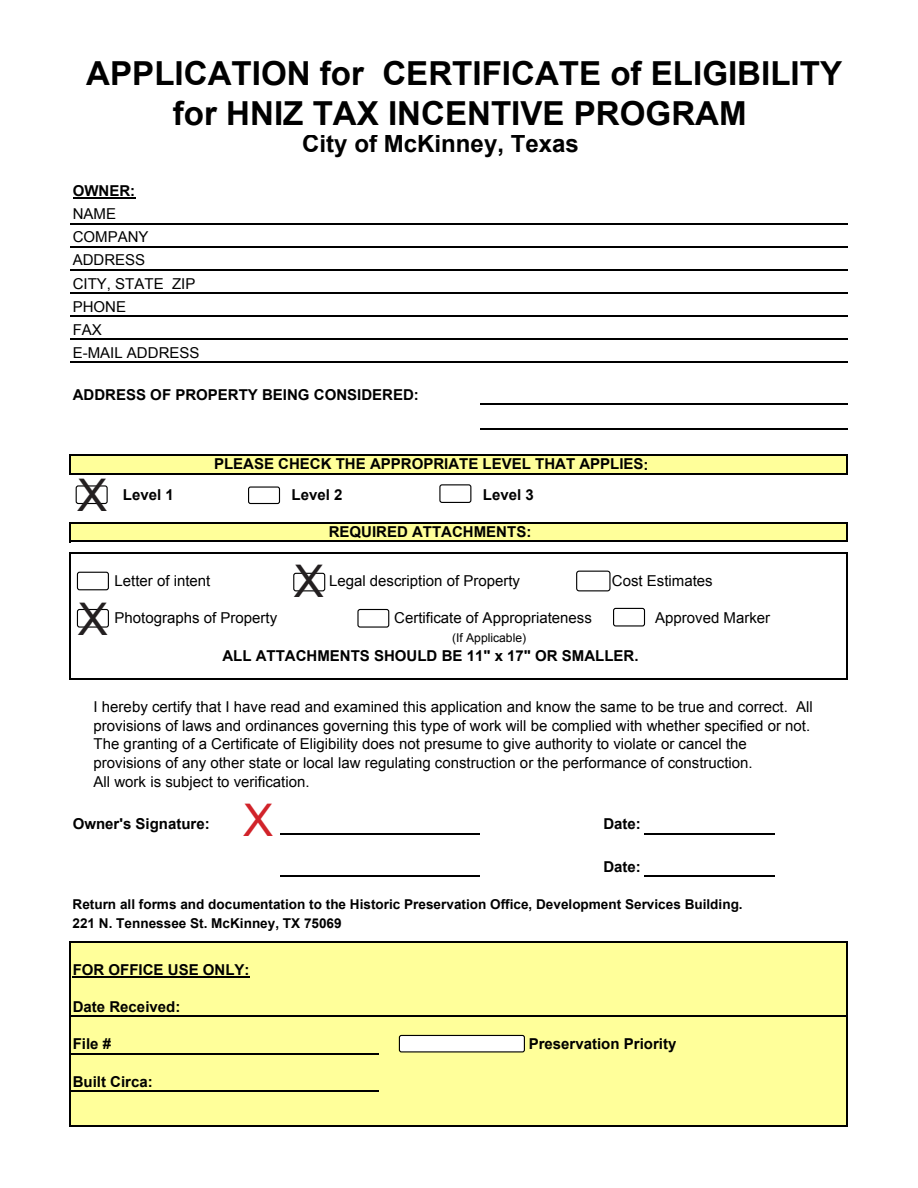
<style>
.page{position:relative;width:918px;height:1188px;background:#fff}
.page>*{position:absolute;margin:0;border:0;box-sizing:border-box;transform-origin:0 0}
.Body_Text{font:45px "Arial";color:#231f20}
.Body_Text-2{font:45px "Arial";color:#d1232a}
.t1{font:700 33.15px/40.3px "Arial";color:#000;text-align:center}
.t2{font:700 24px "Arial";color:#000}
.t3{font:15px/23.1px "Arial";color:#000}
.t4{font:700 15px "Arial";color:#000}
.t5{font:700 13.5px/18.6px "Arial";color:#000}
.t6{font:12.15px "Arial";color:#000}
.s1{font-weight:700}
</style>
<div class="page">
<div style="left:70px;top:455px;width:777px;height:19px;background:#ffff9a"></div>
<div style="left:70px;top:523px;width:777px;height:19px;background:#ffff9a"></div>
<div style="left:70px;top:942px;width:777px;height:184px;background:#ffff9a"></div>
<hr style="left:73px;top:198px;width:63px;height:1px;background:#000">
<hr style="left:73px;top:976px;width:177px;height:2px;background:#000">
<hr style="left:69px;top:454px;width:2px;height:21px;background:#000">
<svg style="left:847px;top:456px;width:1px;height:17px"></svg>
<hr style="left:69px;top:522px;width:2px;height:20px;background:#000">
<svg style="left:847px;top:524px;width:1px;height:17px"></svg>
<hr style="left:280px;top:833px;width:200px;height:1px;background:#000">
<hr style="left:280px;top:876px;width:200px;height:1px;background:#000">
<hr style="left:69px;top:553px;width:2px;height:127px;background:#000">
<hr style="left:847px;top:554px;width:1px;height:126px;background:#000">
<hr style="left:69px;top:941px;width:2px;height:186px;background:#000">
<hr style="left:847px;top:943px;width:1px;height:184px;background:#000">
<hr style="left:70px;top:223px;width:777px;height:1px;background:#000">
<hr style="left:70px;top:246px;width:777px;height:1px;background:#000">
<hr style="left:70px;top:269px;width:777px;height:2px;background:#000">
<hr style="left:70px;top:292px;width:777px;height:2px;background:#000">
<hr style="left:70px;top:315px;width:777px;height:2px;background:#000">
<hr style="left:70px;top:339px;width:777px;height:1px;background:#000">
<hr style="left:70px;top:362px;width:777px;height:1px;background:#000">
<hr style="left:480px;top:403px;width:367px;height:2px;background:#000">
<hr style="left:480px;top:428px;width:367px;height:2px;background:#000">
<hr style="left:71px;top:454px;width:777px;height:2px;background:#000">
<hr style="left:71px;top:473px;width:777px;height:2px;background:#000">
<hr style="left:71px;top:522px;width:777px;height:2px;background:#000">
<hr style="left:71px;top:541px;width:777px;height:1px;background:#000">
<hr style="left:71px;top:553px;width:777px;height:1px;background:#000">
<hr style="left:71px;top:678px;width:777px;height:2px;background:#000">
<hr style="left:644px;top:833px;width:131px;height:1px;background:#000">
<hr style="left:644px;top:876px;width:131px;height:1px;background:#000">
<hr style="left:71px;top:941px;width:777px;height:2px;background:#000">
<hr style="left:71px;top:1016px;width:777px;height:1px;background:#000">
<hr style="left:71px;top:1053px;width:308px;height:1px;background:#000">
<hr style="left:71px;top:1090px;width:308px;height:2px;background:#000">
<hr style="left:71px;top:1125px;width:777px;height:2px;background:#000">
<div style="left:76px;top:485px;width:32px;height:19px;border:1px solid #000;border-radius:2px"></div>
<div style="left:248px;top:486px;width:32px;height:18px;border:1px solid #000;border-radius:2px"></div>
<div style="left:399px;top:1035px;width:125px;height:17px;background:#fff;border-radius:2px"></div>
<div style="left:399px;top:1035px;width:126px;height:17px;border:1px solid #000;border-radius:2px"></div>
<div style="left:77px;top:572px;width:32px;height:18px;border:1px solid #000;border-radius:2px"></div>
<div style="left:293px;top:573px;width:32px;height:18px;border:1px solid #000;border-radius:2px"></div>
<div style="left:576px;top:571px;width:35px;height:20px;border:1px solid #000;border-radius:3px"></div>
<div style="left:77px;top:609px;width:32px;height:19px;border:1px solid #000;border-radius:2px"></div>
<div style="left:357px;top:609px;width:32px;height:19px;border:1px solid #000;border-radius:2px"></div>
<div style="left:613px;top:608px;width:32px;height:19px;border:1px solid #000;border-radius:2px"></div>
<div style="left:439px;top:484px;width:32px;height:19px;border:1px solid #000;border-radius:2px"></div>
<p class="t1" style="left:86px;top:54px;width:757px">APPLICATION for CERTIFICATE of ELIGIBILITY for HNIZ TAX INCENTIVE PROGRAM</p>
<p class="t2" style="left:302px;top:128px;width:278px">City of McKinney, Texas</p>
<p class="t3" style="left:73px;top:179px;width:128px"><span class="s1">OWNER:<br></span>NAME<br>COMPANY<br>ADDRESS<br>CITY, STATE ZIP<br>PHONE<br>FAX<br>E-MAIL ADDRESS</p>
<p class="t4" style="left:73px;top:385px;width:348px">ADDRESS OF PROPERTY BEING CONSIDERED:</p>
<p class="Body_Text" style="left:77px;top:466px;width:32px">X</p>
<p class="Body_Text" style="left:78px;top:590px;width:32px">X</p>
<p class="t4" style="left:214px;top:454px;width:436px">PLEASE CHECK THE APPROPRIATE LEVEL THAT APPLIES:</p>
<p class="t4" style="left:123px;top:485px;width:52px">Level 1</p>
<p class="t4" style="left:292px;top:485px;width:52px">Level 2</p>
<p class="t4" style="left:483px;top:485px;width:52px">Level 3</p>
<p class="t4" style="left:329px;top:522px;width:204px">REQUIRED ATTACHMENTS:</p>
<p class="t3" style="left:114px;top:570px;width:97px">Letter of intent</p>
<p class="t3" style="left:329px;top:570px;width:193px">Legal description of Property</p>
<p class="t3" style="left:612px;top:570px;width:102px">Cost Estimates</p>
<p class="t3" style="left:114px;top:607px;width:164px">Photographs of Property</p>
<p class="t3" style="left:394px;top:607px;width:199px">Certificate of Appropriateness</p>
<p class="t3" style="left:655px;top:607px;width:117px">Approved Marker</p>
<p class="t6" style="left:452px;top:630px;width:76px">(If Applicable)</p>
<p class="t4" style="left:222px;top:646px;width:418px">ALL ATTACHMENTS SHOULD BE 11" x 17" OR SMALLER.</p>
<p class="Body_Text" style="left:294px;top:551px;width:32px">X</p>
<p class="t3" style="left:94px;top:698px;width:721px;line-height:18.6px">I hereby certify that I have read and examined this application and know the same to be true and correct. All provisions of laws and ordinances governing this type of work will be complied with whether specified or not.<br>The granting of a Certificate of Eligibility does not presume to give authority to violate or cancel the provisions of any other state or local law regulating construction or the performance of construction.<br>All work is subject to verification.</p>
<p class="t4" style="left:73px;top:814px;width:139px">Owner's Signature:</p>
<p class="t4" style="left:603px;top:814px;width:39px">Date:</p>
<p class="t4" style="left:603px;top:857px;width:39px">Date:</p>
<p class="t5" style="left:73px;top:895px;width:672px">Return all forms and documentation to the Historic Preservation Office, Development Services Building.<br>221 N. Tennessee St. McKinney, TX 75069</p>
<p class="t4" style="left:73px;top:960px;width:178px">FOR OFFICE USE ONLY:</p>
<p class="t4" style="left:73px;top:997px;width:109px">Date Received:</p>
<p class="t4" style="left:73px;top:1034px;width:40px">File #</p>
<p class="t4" style="left:529px;top:1034px;width:149px">Preservation Priority</p>
<p class="t4" style="left:73px;top:1071px;width:82px">Built Circa:</p>
<p class="Body_Text-2" style="left:243px;top:790px;width:32px">X</p>
</div>
